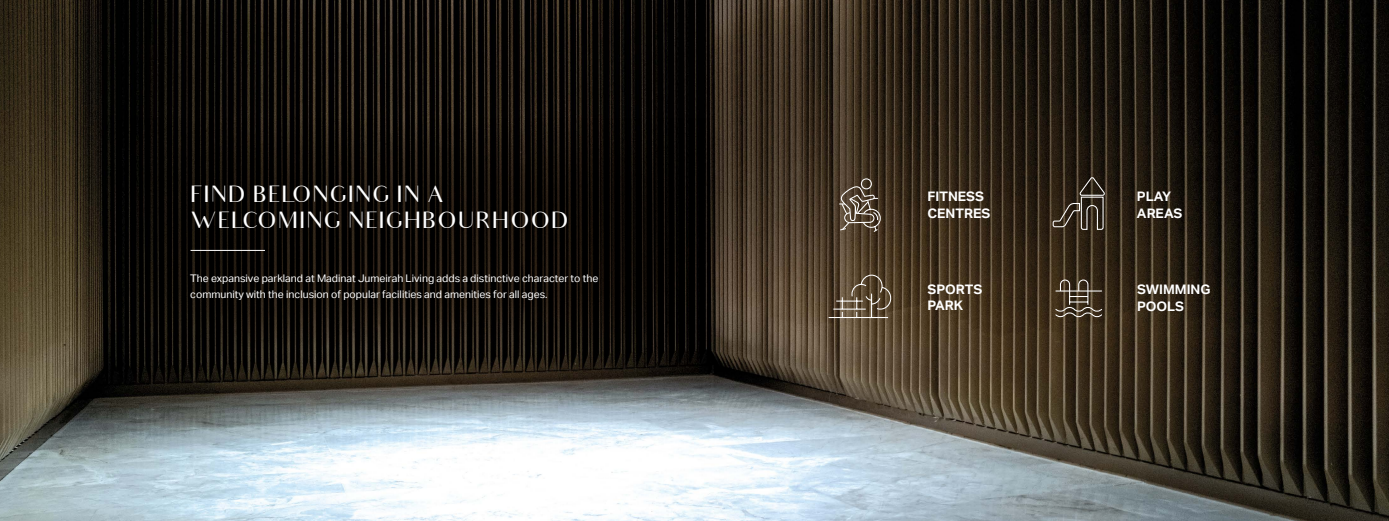
<style>
.page{position:relative;width:1389px;height:521px;background:#fff}
.page>*{position:absolute;margin:0;border:0;box-sizing:border-box;transform-origin:0 0}
.t1{font:22.75px/26.2px "Audrey";color:#fff}
.t2{font:700 13.12px/16.6px "Meraas Aktiv";color:#fff}
.t3{font:10.5px/15.8px "Meraas Aktiv";color:#fff}
</style>
<div class="page">
<img style="left:0;top:0;width:1389px;height:521px">
<svg style="left:110px;top:118px;width:622px;height:255px;background:#100c08"></svg>
<svg style="left:1052px;top:177px;width:53px;height:53px;background:#443a2f"></svg>
<svg style="left:839px;top:178px;width:42px;height:55px;background:#685a4b"></svg>
<svg style="left:1054px;top:279px;width:49px;height:39px;background:#584c3c"></svg>
<svg style="left:828px;top:274px;width:63px;height:45px;background:#695945"></svg>
<hr style="left:191px;top:250px;width:74px;height:1px;background:#fff">
<h1 class="t1" style="left:190px;top:181px;width:381px">FIND BELONGING IN A<br>WELCOMING NEIGHBOURHOOD</h1>
<p class="t3" style="left:190px;top:271px;width:410px">The expansive parkland at Madinat Jumeirah Living adds a distinctive character to the community with the inclusion of popular facilities and amenities for all ages.</p>
<p class="t2" style="left:928px;top:188px;width:64px">FITNESS<br>CENTRES</p>
<p class="t2" style="left:928px;top:281px;width:56px">SPORTS<br>PARK</p>
<p class="t2" style="left:1137px;top:188px;width:47px">PLAY<br>AREAS</p>
<p class="t2" style="left:1137px;top:281px;width:75px">SWIMMING<br>POOLS</p>
</div>
